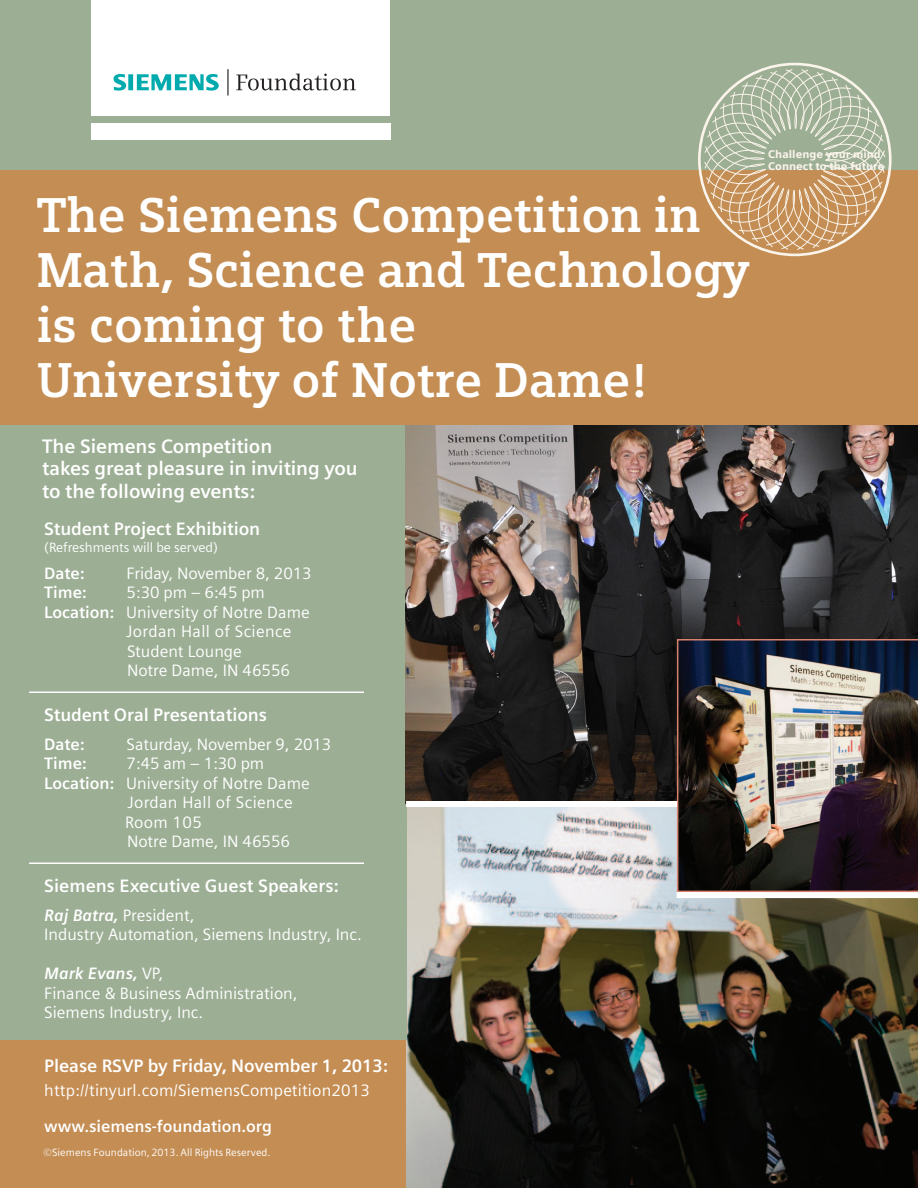
<style>
.page{position:relative;width:918px;height:1188px;background:#fff}
.page>*{position:absolute;margin:0;border:0;box-sizing:border-box;transform-origin:0 0}
._04__Marginal_notes{font:700 48.9px "Siemens Slab";color:#fff}
._04__Marginal_notes-2{font:700 19.5px "Siemens Sans";letter-spacing:-.005em;color:#fff}
._04__Marginal_notes-3{font:700 18px "Siemens Sans";letter-spacing:-.005em;color:#fff}
._04__Marginal_notes-4{font:16.5px "Siemens Sans";color:#fff}
._04__Marginal_notes-5{font:700 16.5px "Siemens Sans";letter-spacing:-.005em;color:#fff}
._04__Marginal_notes-6{font:16.5px "Siemens Sans";letter-spacing:.02em;color:#fff}
.t1{font:italic 700 16.5px "Siemens Sans";color:#fff}
._04__Marginal_notes-7{font:13.5px "Siemens Sans";letter-spacing:-.005em;color:#fff}
.t2{font:900 11.1px "Siemens Sans";color:#fbf4eb}
._04__Marginal_notes-8{font:10.5px "Siemens Sans";letter-spacing:.005em;color:#fff}
.s1{font-weight:700}
.s2{font-weight:700;font-style:italic}
.s3{font-weight:400;font-style:normal}
</style>
<div class="page">
<div style="left:0;top:1035px;width:406px;height:153px;background:#c48d53"></div>
<img style="left:406px;top:807px;width:512px;height:381px">
<div style="left:0;top:0;width:918px;height:173px;background:#9cae94"></div>
<div style="left:92px;top:124px;width:299px;height:16px;background:#fff"></div>
<div style="left:91px;top:0;width:299px;height:115px;background:#fff"></div>
<svg style="left:236px;top:74px;width:120px;height:16px"></svg>
<hr style="left:227px;top:69px;width:2px;height:26px;background:#231f20">
<svg style="left:114px;top:74px;width:105px;height:17px"></svg>
<div style="left:0;top:170px;width:918px;height:256px;background:#c48d53"></div>
<div style="left:0;top:425px;width:406px;height:615px;background:#9cae94"></div>
<hr style="left:29px;top:692px;width:335px;height:1px;background:#fff">
<img style="left:406px;top:425px;width:512px;height:376px">
<img style="left:677px;top:639px;width:241px;height:253px">
<div style="left:677px;top:892px;width:241px;height:6px;background:#fff"></div>
<hr style="left:29px;top:862px;width:335px;height:2px;background:#fff">
<svg style="left:698px;top:63px;width:194px;height:193px"></svg>
<p class="_04__Marginal_notes" style="left:37px;top:188px;width:665px">The Siemens Competition in</p>
<p class="_04__Marginal_notes" style="left:37px;top:243px;width:714px">Math, Science and Technology</p>
<p class="_04__Marginal_notes" style="left:37px;top:298px;width:381px">is coming to the</p>
<p class="_04__Marginal_notes" style="left:37px;top:353px;width:611px">University of Notre Dame!</p>
<p class="_04__Marginal_notes-2" style="left:42px;top:435px;width:232px">The Siemens Competition</p>
<p class="_04__Marginal_notes-2" style="left:42px;top:458px;width:317px">takes great pleasure in inviting you</p>
<p class="_04__Marginal_notes-2" style="left:42px;top:480px;width:214px">to the following events:</p>
<p class="_04__Marginal_notes-3" style="left:44px;top:519px;width:217px">Student Project Exhibition</p>
<p class="_04__Marginal_notes-7" style="left:44px;top:540px;width:175px">(Refreshments will be served)</p>
<p class="_04__Marginal_notes-5" style="left:44px;top:564px;width:42px">Date:</p>
<p class="_04__Marginal_notes-4" style="left:127px;top:564px;width:187px">Friday, November 8, 2013</p>
<p class="_04__Marginal_notes-5" style="left:44px;top:583px;width:44px">Time:</p>
<p class="_04__Marginal_notes-4" style="left:127px;top:583px;width:140px">5:30 pm – 6:45 pm</p>
<p class="_04__Marginal_notes-4" style="left:44px;top:603px;width:267px"><span class="s1">Location:</span> University of Notre Dame</p>
<p class="_04__Marginal_notes-6" style="left:127px;top:622px;width:167px">Jordan Hall of Science</p>
<p class="_04__Marginal_notes-4" style="left:127px;top:642px;width:116px">Student Lounge</p>
<p class="_04__Marginal_notes-4" style="left:127px;top:661px;width:164px">Notre Dame, IN 46556</p>
<p class="_04__Marginal_notes-3" style="left:44px;top:705px;width:224px">Student Oral Presentations</p>
<p class="_04__Marginal_notes-5" style="left:44px;top:735px;width:42px">Date:</p>
<p class="_04__Marginal_notes-4" style="left:127px;top:735px;width:206px">Saturday, November 9, 2013</p>
<p class="_04__Marginal_notes-5" style="left:44px;top:754px;width:44px">Time:</p>
<p class="_04__Marginal_notes-4" style="left:127px;top:754px;width:139px">7:45 am – 1:30 pm</p>
<p class="_04__Marginal_notes-4" style="left:44px;top:774px;width:267px"><span class="s1">Location:</span> University of Notre Dame</p>
<p class="_04__Marginal_notes-6" style="left:128px;top:793px;width:167px">Jordan Hall of Science</p>
<p class="_04__Marginal_notes-4" style="left:125px;top:813px;width:78px">Room 105</p>
<p class="_04__Marginal_notes-4" style="left:127px;top:832px;width:164px">Notre Dame, IN 46556</p>
<p class="_04__Marginal_notes-3" style="left:44px;top:876px;width:296px">Siemens Executive Guest Speakers:</p>
<p class="_04__Marginal_notes-4" style="left:44px;top:906px;width:152px"><span class="s2">Raj Batra,</span> President,</p>
<p class="_04__Marginal_notes-4" style="left:44px;top:925px;width:319px">Industry Automation, Siemens Industry, Inc.</p>
<p class="t1" style="left:44px;top:964px;width:121px">Mark Evans, <span class="s3">VP,</span></p>
<p class="_04__Marginal_notes-4" style="left:44px;top:984px;width:255px">Finance &amp; Business Administration,</p>
<p class="_04__Marginal_notes-4" style="left:44px;top:1003px;width:161px">Siemens Industry, Inc.</p>
<p class="_04__Marginal_notes-3" style="left:44px;top:1055px;width:345px">Please RSVP by Friday, November 1, 2013:</p>
<p class="_04__Marginal_notes-4" style="left:44px;top:1081px;width:327px">http://tinyurl.com/SiemensCompetition2013</p>
<p class="_04__Marginal_notes-5" style="left:44px;top:1117px;width:229px">www.siemens-foundation.org</p>
<p class="_04__Marginal_notes-8" style="left:44px;top:1147px;width:229px">©Siemens Foundation, 2013. All Rights Reserved.</p>
<p class="t2" style="left:768px;top:148px;width:114px">Challenge your mind</p>
<p class="t2" style="left:768px;top:160px;width:118px">Connect to the future</p>
</div>
